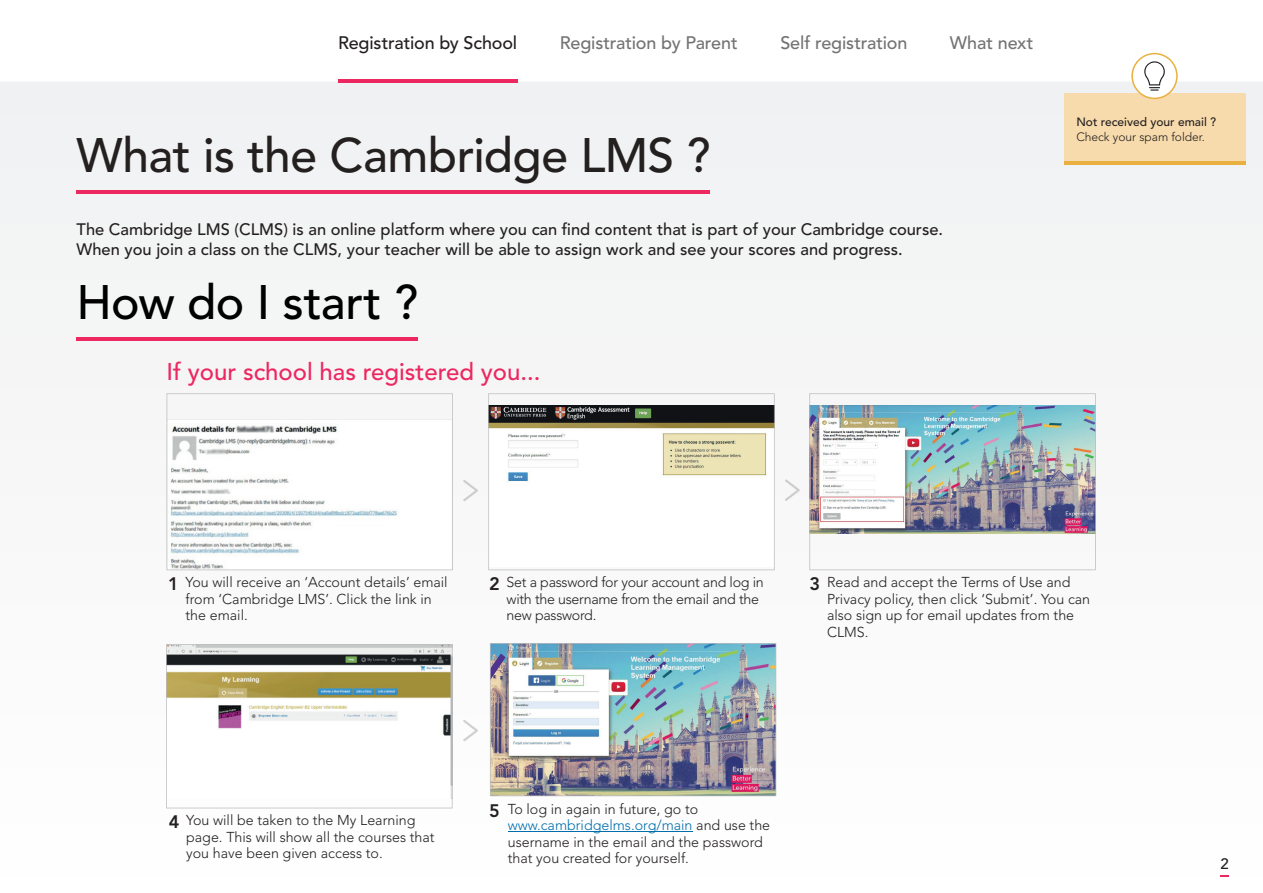
<style>
.page{position:relative;width:1263px;height:893px;background:#fff}
.page>*{position:absolute;margin:0;border:0;box-sizing:border-box;transform-origin:0 0}
.t1{font:500 48px "Avenir LT Std";letter-spacing:-.01em;color:#252020}
.t2{font:500 48px "Avenir LT Std";letter-spacing:-.015em;color:#000}
.t3{font:500 24px "Avenir LT Std";color:#ed2760}
.t4{font:500 18px "Avenir LT Std";letter-spacing:-.005em;color:#747272}
.t5{font:500 18px "Avenir LT Std";letter-spacing:-.01em;color:#231f20}
.t6{font:500 16.5px/19.8px "Avenir LT Std";color:#231f20}
.t7{font:500 15px "Avenir LT Std";color:#252020}
.t8{font:300 14.25px/16.5px "Avenir LT Std";color:#231f20}
.t9{font:300 14.25px/16.5px "Avenir LT Std";letter-spacing:-.02em;color:#231f20}
.t10{font:500 12px "Avenir LT Std";color:#231f20}
.t11{font:300 12px "Avenir LT Std";color:#231f20}
.s1{font-weight:800;font-size:18px;color:#252020}
.s2{color:#006eac}
</style>
<div class="page">
<div style="left:0;top:81px;width:1263px;height:796px;background:#f6f6f7"></div>
<hr style="left:77px;top:191px;width:633px;height:3px;background:#ed2760">
<svg style="left:167px;top:393px;width:286px;height:177px"></svg>
<svg style="left:488px;top:393px;width:287px;height:177px"></svg>
<img style="left:809px;top:393px;width:287px;height:177px">
<svg style="left:166px;top:644px;width:286px;height:164px"></svg>
<hr style="left:508px;top:831px;width:184px;height:1px;background:#006eac">
<img style="left:463px;top:480px;width:15px;height:21px">
<img style="left:463px;top:720px;width:15px;height:21px">
<img style="left:785px;top:479px;width:15px;height:22px">
<img style="left:490px;top:643px;width:286px;height:153px">
<div style="left:1064px;top:94px;width:181px;height:71px;background:#f7dbac"></div>
<hr style="left:1064px;top:162px;width:181px;height:3px;background:#e9b040">
<svg style="left:1131px;top:53px;width:47px;height:46px"></svg>
<hr style="left:77px;top:338px;width:341px;height:3px;background:#ed2760">
<hr style="left:338px;top:80px;width:179px;height:3px;background:#ed2760">
<svg style="left:562px;top:222px;width:8px;height:13px"></svg>
<p class="t5" style="left:338px;top:32px;width:181px">Registration by School</p>
<p class="t4" style="left:560px;top:32px;width:180px">Registration by Parent</p>
<p class="t4" style="left:780px;top:32px;width:128px">Self registration</p>
<p class="t4" style="left:950px;top:32px;width:85px">What next</p>
<h1 class="t1" style="left:77px;top:128px;width:635px">What is the Cambridge LMS ?</h1>
<p class="t6" style="left:77px;top:220px;width:868px">The Cambridge LMS (CLMS) is an online platform where you can nd content that is part of your Cambridge course.<br>When you join a class on the CLMS, your teacher will be able to assign work and see your scores and progress.</p>
<h1 class="t2" style="left:77px;top:275px;width:343px">How do I start ?</h1>
<h2 class="t3" style="left:167px;top:358px;width:375px">If your school has registered you...</h2>
<p class="t10" style="left:1076px;top:115px;width:141px">Not received your email ?</p>
<p class="t11" style="left:1076px;top:130px;width:130px">Check your spam folder.</p>
<p class="t8" style="left:186px;top:574px;width:264px;text-indent:-17px"><span class="s1">1</span> You will receive an ‘Account details’ email from ‘Cambridge LMS’. Click the link in the email.</p>
<p class="t9" style="left:507px;top:574px;width:259px;text-indent:-17px"><span class="s1">2</span> Set a password for your account and log in with the username from the email and the new password.</p>
<p class="t8" style="left:827px;top:574px;width:265px;text-indent:-17px"><span class="s1">3</span> Read and accept the Terms of Use and<br>Privacy policy, then click ‘Submit’. You can also sign up for email updates from the<br>CLMS.</p>
<p class="t8" style="left:186px;top:812px;width:250px;text-indent:-17px"><span class="s1">4</span> You will be taken to the My Learning page. This will show all the courses that you have been given access to.</p>
<p class="t8" style="left:508px;top:801px;width:264px;text-indent:-19px"><span class="s1">5</span> To log in again in future, go to <span class="s2">www.cambridgelms.org/main</span> and use the username in the email and the password that you created for yourself.</p>
<p class="t7" style="left:1220px;top:856px;width:10px">2</p>
</div>
